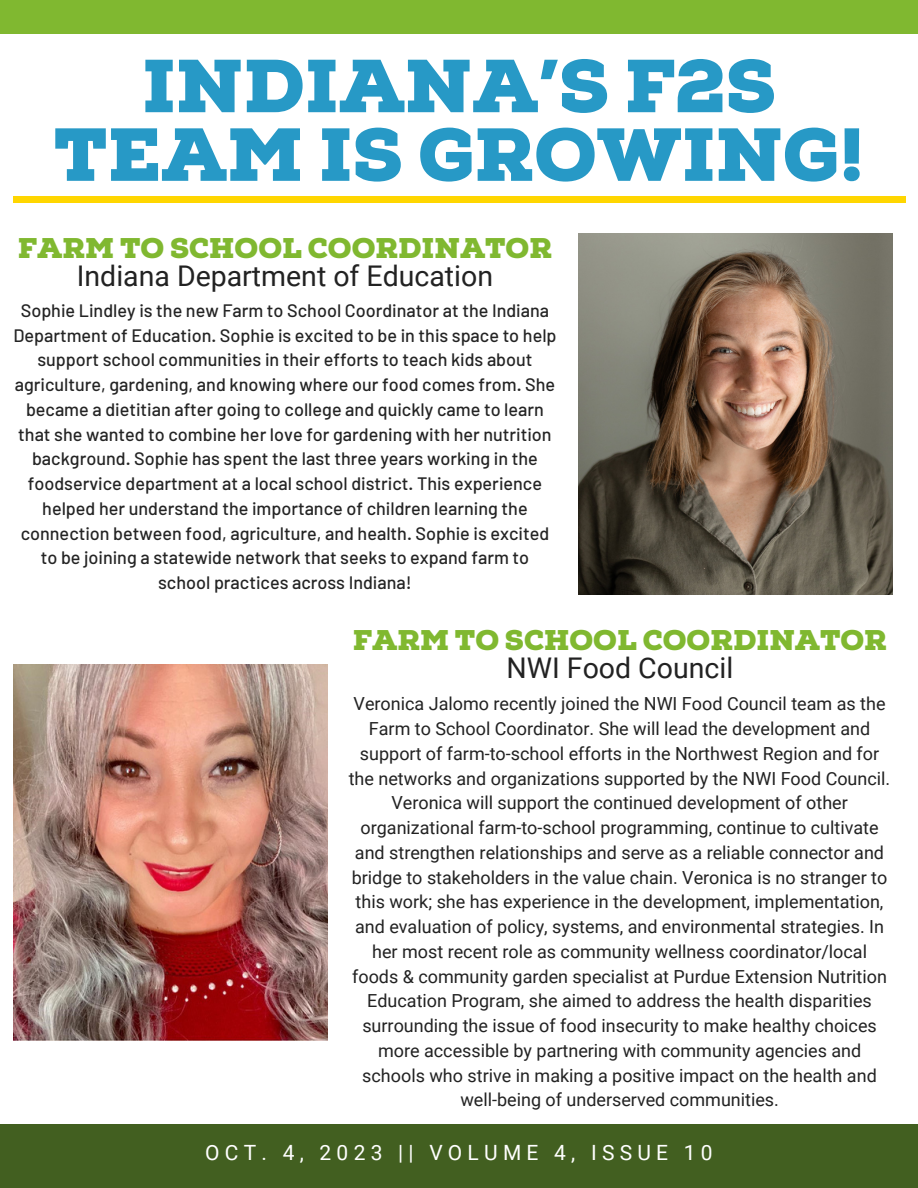
<style>
.page{position:relative;width:918px;height:1188px;background:#fff}
.page>*{position:absolute;margin:0;border:0;box-sizing:border-box;transform-origin:0 0}
.t1{font:900 75px/68.7px "Nexa Slab";color:#2799c6;text-align:center}
.t2{font:900 28.5px "Nexa Slab";color:#80b830}
.t3{font:28.5px "Roboto";color:#222}
.t4{font:21px "Roboto";letter-spacing:.25em;color:#fff}
.t5{font:18px/24.8px "Roboto";color:#222;text-align:center}
.t6{font:500 18px/24.8px "Barlow";color:#242424;text-align:center}
</style>
<div class="page">
<div style="left:13px;top:196px;width:892px;height:7px;background:#ffd600"></div>
<div style="left:0;top:0;width:918px;height:33px;background:#80b830"></div>
<div style="left:0;top:1125px;width:918px;height:63px;background:#425f20"></div>
<img style="left:578px;top:233px;width:314px;height:361px">
<img style="left:13px;top:665px;width:314px;height:375px">
<p class="t1" style="left:54px;top:54px;width:812px">INDIANA’S F2S<br>TEAM IS GROWING!</p>
<p class="t2" style="left:18px;top:232px;width:536px">FARM TO SCHOOL COORDINATOR</p>
<p class="t3" style="left:77px;top:260px;width:418px">Indiana Department of Education</p>
<p class="t6" style="left:13px;top:297px;width:545px">Sophie Lindley is the new Farm to School Coordinator at the Indiana Department of Education. Sophie is excited to be in this space to help support school communities in their efforts to teach kids about agriculture, gardening, and knowing where our food comes from. She became a dietitian after going to college and quickly came to learn that she wanted to combine her love for gardening with her nutrition background. Sophie has spent the last three years working in the foodservice department at a local school district. This experience helped her understand the importance of children learning the connection between food, agriculture, and health. Sophie is excited to be joining a statewide network that seeks to expand farm to school practices across Indiana!</p>
<p class="t2" style="left:353px;top:623px;width:536px">FARM TO SCHOOL COORDINATOR</p>
<p class="t3" style="left:507px;top:651px;width:228px">NWI Food Council</p>
<p class="t5" style="left:349px;top:692px;width:543px">Veronica Jalomo recently joined the NWI Food Council team as the Farm to School Coordinator. She will lead the development and support of farm-to-school efforts in the Northwest Region and for the networks and organizations supported by the NWI Food Council.<br>Veronica will support the continued development of other organizational farm-to-school programming, continue to cultivate and strengthen relationships and serve as a reliable connector and bridge to stakeholders in the value chain. Veronica is no stranger to this work; she has experience in the development, implementation, and evaluation of policy, systems, and environmental strategies. In her most recent role as community wellness coordinator/local foods &amp; community garden specialist at Purdue Extension Nutrition Education Program, she aimed to address the health disparities surrounding the issue of food insecurity to make healthy choices more accessible by partnering with community agencies and schools who strive in making a positive impact on the health and well-being of underserved communities.</p>
<p class="t4" style="left:205px;top:1141px;width:509px">OCT. 4, 2023 || VOLUME 4, ISSUE 10</p>
</div>
